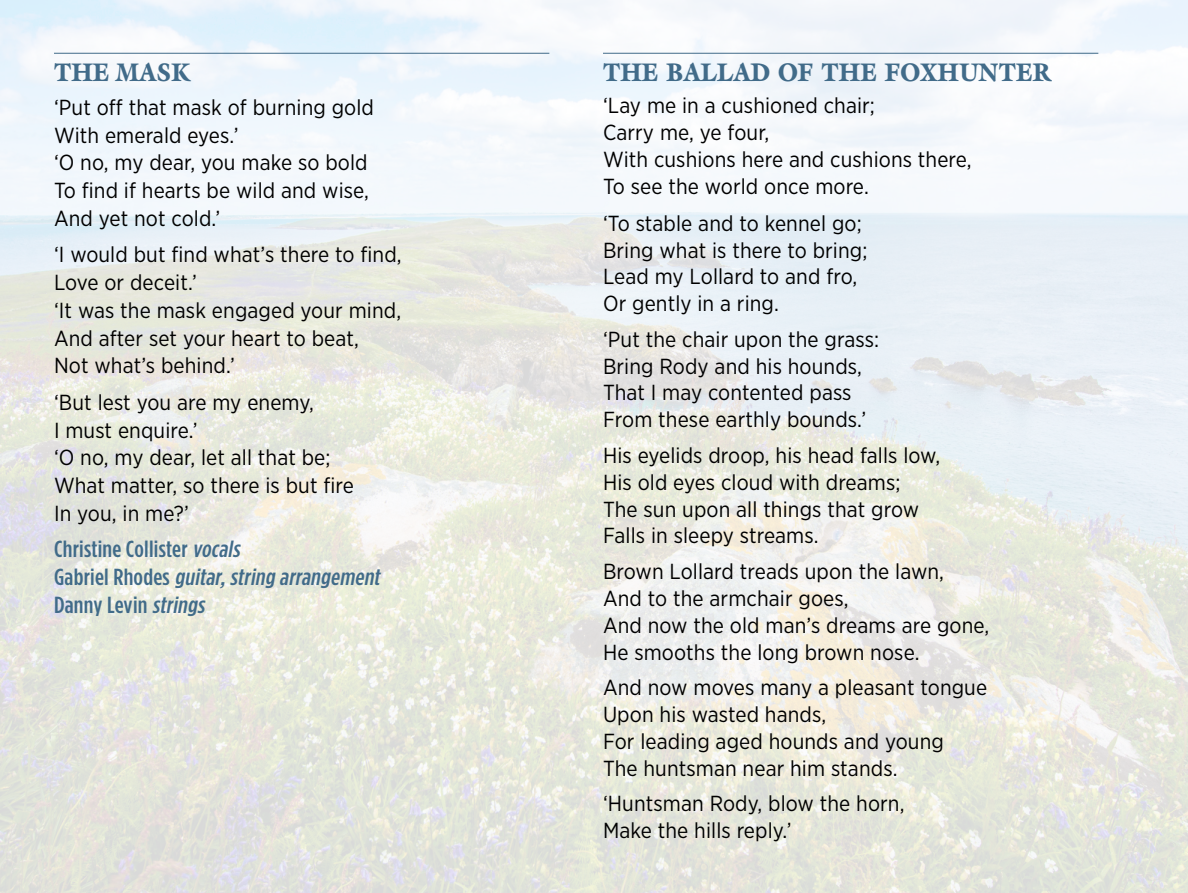
<style>
.page{position:relative;width:1188px;height:893px;background:#fff}
.page>*{position:absolute;margin:0;border:0;box-sizing:border-box;transform-origin:0 0}
.Song_title_w_rule__2{font:900 25.5px "Galliard";letter-spacing:.005em;color:#416b89;scale:.91 1}
.Artist_text{font:italic 500 23.25px "Gotham Condensed";color:#416b89;scale:1.1 1}
.Artist_text__06_abov{font:500 23.25px "Gotham Condensed";letter-spacing:.01em;color:#416b89;scale:1.1 1}
.Artist_text-2{font:500 23.25px "Gotham Condensed";letter-spacing:.01em;color:#416b89;scale:1.1 1}
.Song_text{font:21.75px/27.8px "Gotham Narrow";letter-spacing:.005em;color:#000}
.Song_text__08_above{font:21.75px/27.8px "Gotham Narrow";letter-spacing:.005em;color:#000}
.s1{font-style:italic}
.s2{font-style:normal}
</style>
<div class="page">
<img style="left:0;top:0;width:1188px;height:893px">
<hr style="left:54px;top:53px;width:495px;height:1px;background:#416b89">
<hr style="left:603px;top:53px;width:495px;height:1px;background:#416b89">
<p class="Song_title_w_rule__2" style="left:54px;top:56px;width:151px">THE MASK</p>
<p class="Song_text" style="left:54px;top:93px;width:322px">‘Put off that mask of burning gold<br>With emerald eyes.’<br>‘O no, my dear, you make so bold<br>To find if hearts be wild and wise,<br>And yet not cold.’</p>
<p class="Song_text__08_above" style="left:54px;top:240px;width:349px">‘I would but find what’s there to find,<br>Love or deceit.’<br>‘It was the mask engaged your mind,<br>And after set your heart to beat,<br>Not what’s behind.’</p>
<p class="Song_text__08_above" style="left:54px;top:388px;width:301px">‘But lest you are my enemy,<br>I must enquire.’<br>‘O no, my dear, let all that be;<br>What matter, so there is but fire<br>In you, in me?’</p>
<p class="Artist_text__06_abov" style="left:54px;top:536px;width:174px">Christine Collister <span class="s1">vocals</span></p>
<p class="Artist_text" style="left:54px;top:564px;width:301px"><span class="s2">G a b r i e l R h o d e s</span> guitar,string arrangement</p>
<p class="Artist_text-2" style="left:54px;top:592px;width:142px">Danny Levin <span class="s1">strings</span></p>
<p class="Song_title_w_rule__2" style="left:603px;top:56px;width:494px">THE BALLAD OF THE FOXHUNTER</p>
<p class="Song_text" style="left:603px;top:91px;width:274px">‘Lay me in a cushioned chair;</p>
<p class="Song_text" style="left:603px;top:118px;width:168px">Carry me, ye four,</p>
<p class="Song_text" style="left:603px;top:145px;width:370px">With cushions here and cushions there,</p>
<p class="Song_text" style="left:603px;top:172px;width:267px">To see the world once more.</p>
<p class="Song_text__08_above" style="left:603px;top:209px;width:260px">‘To stable and to kennel go;</p>
<p class="Song_text" style="left:603px;top:235px;width:266px">Bring what is there to bring;</p>
<p class="Song_text" style="left:603px;top:262px;width:256px">Lead my Lollard to and fro,</p>
<p class="Song_text" style="left:603px;top:289px;width:178px">Or gently in a ring.</p>
<p class="Song_text__08_above" style="left:603px;top:325px;width:278px">‘Put the chair upon the grass:</p>
<p class="Song_text" style="left:603px;top:351px;width:261px">Bring Rody and his hounds,</p>
<p class="Song_text" style="left:603px;top:378px;width:250px">That I may contented pass</p>
<p class="Song_text" style="left:603px;top:405px;width:265px">From these earthly bounds.’</p>
<p class="Song_text__08_above" style="left:603px;top:441px;width:339px">His eyelids droop, his head falls low,</p>
<p class="Song_text" style="left:603px;top:467px;width:299px">His old eyes cloud with dreams;</p>
<p class="Song_text" style="left:603px;top:494px;width:318px">The sun upon all things that grow</p>
<p class="Song_text" style="left:603px;top:521px;width:217px">Falls in sleepy streams.</p>
<p class="Song_text__08_above" style="left:603px;top:557px;width:343px">Brown Lollard treads upon the lawn,</p>
<p class="Song_text" style="left:603px;top:584px;width:247px">And to the armchair goes,</p>
<p class="Song_text" style="left:603px;top:610px;width:388px">And now the old man’s dreams are gone,</p>
<p class="Song_text" style="left:603px;top:637px;width:318px">He smooths the long brown nose.</p>
<p class="Song_text__08_above" style="left:603px;top:673px;width:386px">And now moves many a pleasant tongue</p>
<p class="Song_text" style="left:603px;top:700px;width:225px">Upon his wasted hands,</p>
<p class="Song_text" style="left:603px;top:726px;width:342px">For leading aged hounds and young</p>
<p class="Song_text" style="left:603px;top:753px;width:296px">The huntsman near him stands.</p>
<p class="Song_text__08_above" style="left:603px;top:789px;width:303px">‘Huntsman Rody, blow the horn,</p>
<p class="Song_text" style="left:603px;top:816px;width:190px">Make the hills reply.’</p>
</div>
